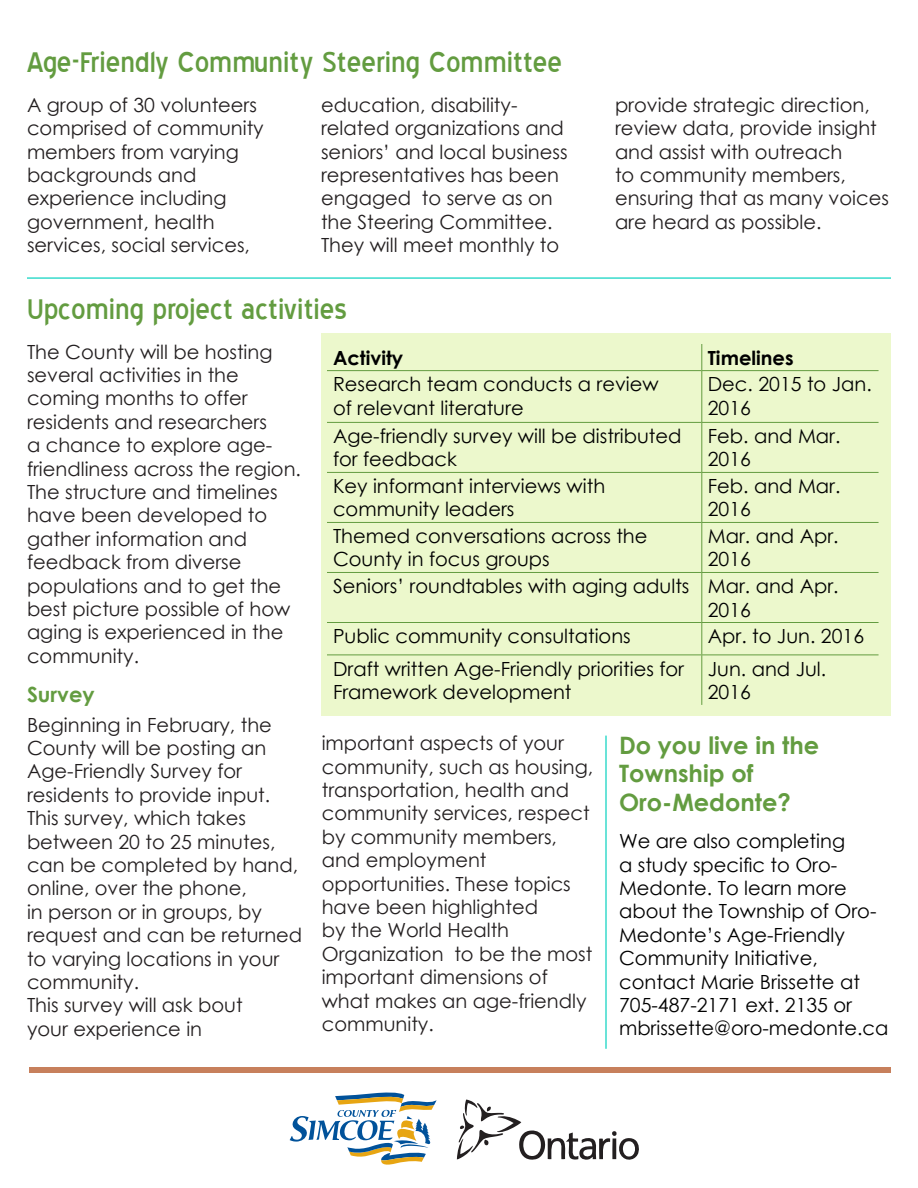
<style>
.page{position:relative;width:918px;height:1188px;background:#fff}
.page>*{position:absolute;margin:0;border:0;box-sizing:border-box;transform-origin:0 0}
.t1{font:36px "STOMP Blue Highway";color:#639c40}
.t2{font:700 24px/28.8px "Century Gothic";color:#639c40}
.t3{font:700 21px "Century Gothic";color:#639c40}
.t4{font:19.5px/23.4px "Century Gothic";color:#231f20}
.t5{font:19.5px/23.4px "Century Gothic";color:#000}
.t6{font:700 19.5px "Century Gothic";color:#000}
</style>
<div class="page">
<svg style="left:290px;top:1092px;width:147px;height:73px"></svg>
<svg style="left:457px;top:1099px;width:182px;height:61px"></svg>
<div style="left:29px;top:1067px;width:862px;height:6px;background:#c7805c"></div>
<div style="left:321px;top:334px;width:569px;height:382px;background:#ecf8cc"></div>
<svg style="left:701px;top:344px;width:1px;height:26px"></svg>
<hr style="left:327px;top:370px;width:375px;height:1px;background:#639c40">
<hr style="left:702px;top:370px;width:177px;height:1px;background:#639c40">
<hr style="left:701px;top:371px;width:1px;height:51px;background:#639c40">
<hr style="left:327px;top:422px;width:375px;height:1px;background:#639c40">
<hr style="left:702px;top:422px;width:177px;height:1px;background:#639c40">
<hr style="left:701px;top:423px;width:1px;height:49px;background:#639c40">
<hr style="left:327px;top:472px;width:375px;height:1px;background:#639c40">
<hr style="left:702px;top:472px;width:177px;height:1px;background:#639c40">
<hr style="left:701px;top:473px;width:1px;height:49px;background:#639c40">
<hr style="left:327px;top:522px;width:375px;height:1px;background:#639c40">
<hr style="left:702px;top:522px;width:177px;height:1px;background:#639c40">
<hr style="left:701px;top:523px;width:1px;height:49px;background:#639c40">
<hr style="left:327px;top:572px;width:375px;height:1px;background:#639c40">
<hr style="left:702px;top:572px;width:177px;height:1px;background:#639c40">
<hr style="left:701px;top:573px;width:1px;height:49px;background:#639c40">
<hr style="left:327px;top:622px;width:375px;height:1px;background:#639c40">
<hr style="left:702px;top:622px;width:177px;height:1px;background:#639c40">
<hr style="left:701px;top:623px;width:1px;height:32px;background:#639c40">
<hr style="left:327px;top:655px;width:375px;height:1px;background:#639c40">
<hr style="left:702px;top:655px;width:177px;height:1px;background:#639c40">
<hr style="left:701px;top:655px;width:1px;height:50px;background:#639c40">
<hr style="left:605px;top:736px;width:2px;height:313px;background:#38dbcc">
<hr style="left:27px;top:277px;width:864px;height:2px;background:#38dbcc">
<p class="t1" style="left:27px;top:47px;width:537px">Age-Friendly Community Steering Committee</p>
<p class="t4" style="left:27px;top:93px;width:238px">A group of 30 volunteers comprised of community members from varying backgrounds and experience including government, health services, social services,</p>
<p class="t4" style="left:321px;top:93px;width:248px">education, disability&shy;related organizations and seniors’ and local business representatives has been engaged to serve as on the Steering Committee.<br>They will meet monthly to</p>
<p class="t4" style="left:615px;top:93px;width:275px">provide strategic direction, review data, provide insight and assist with outreach<br>to community members, ensuring that as many voices are heard as possible.</p>
<p class="t1" style="left:27px;top:294px;width:322px">Upcoming project activities</p>
<p class="t4" style="left:27px;top:340px;width:276px">The County will be hosting several activities in the coming months to offer residents and researchers<br>a chance to explore age&shy;friendliness across the region.<br>The structure and timelines have been developed to gather information and feedback from diverse populations and to get the best picture possible of how aging is experienced in the community.</p>
<p class="t3" style="left:27px;top:678px;width:69px">Survey</p>
<p class="t4" style="left:27px;top:713px;width:277px">Beginning in February, the<br>County will be posting an<br>Age-Friendly Survey for residents to provide input.<br>This survey, which takes between 20 to 25 minutes, can be completed by hand, online, over the phone,<br>in person or in groups, by request and can be returned to varying locations in your community.</p>
<p class="t4" style="left:27px;top:993px;width:217px">This survey will ask bout your experience in</p>
<p class="t6" style="left:333px;top:343px;width:72px">Activity</p>
<p class="t6" style="left:708px;top:343px;width:87px">Timelines</p>
<p class="t5" style="left:333px;top:372px;width:327px">Research team conducts a review</p>
<p class="t5" style="left:333px;top:396px;width:192px">of relevant literature</p>
<p class="t5" style="left:708px;top:372px;width:166px">Dec. 2015 to Jan.<br>2016</p>
<p class="t5" style="left:333px;top:424px;width:350px">Age-friendly survey will be distributed</p>
<p class="t5" style="left:333px;top:447px;width:126px">for feedback</p>
<p class="t5" style="left:333px;top:474px;width:274px">Key informant interviews with</p>
<p class="t5" style="left:333px;top:497px;width:183px">community leaders</p>
<p class="t5" style="left:708px;top:424px;width:134px">Feb. and Mar.<br>2016</p>
<p class="t5" style="left:708px;top:474px;width:134px">Feb. and Mar.<br>2016</p>
<p class="t5" style="left:333px;top:524px;width:316px">Themed conversations across the<br>County in focus groups</p>
<p class="t5" style="left:708px;top:524px;width:132px">Mar. and Apr.<br>2016</p>
<p class="t5" style="left:333px;top:574px;width:358px">Seniors’ roundtables with aging adults</p>
<p class="t5" style="left:708px;top:574px;width:132px">Mar. and Apr.<br>2016</p>
<p class="t5" style="left:333px;top:624px;width:299px">Public community consultations</p>
<p class="t5" style="left:708px;top:624px;width:158px">Apr. to Jun. 2016</p>
<p class="t5" style="left:333px;top:656px;width:353px">Draft written Age-Friendly priorities for<br>Framework development</p>
<p class="t5" style="left:708px;top:656px;width:120px">Jun. and Jul.<br>2016</p>
<p class="t4" style="left:322px;top:731px;width:273px">important aspects of your community, such as housing, transportation, health and community services, respect by community members, and employment opportunities. These topics have been highlighted<br>by the World Health<br>Organization to be the most important dimensions of what makes an age-friendly community.</p>
<p class="t2" style="left:619px;top:729px;width:202px">Do you live in the<br>Township of<br>Oro-Medonte?</p>
<p class="t5" style="left:619px;top:829px;width:271px">We are also completing<br>a study specific to Oro-<br>Medonte. To learn more about the Township of Oro-<br>Medonte’s Age-Friendly<br>Community Initiative, contact Marie Brissette at<br>705-487-2171 ext. 2135 or mbrissette@oro-medonte.ca</p>
</div>
